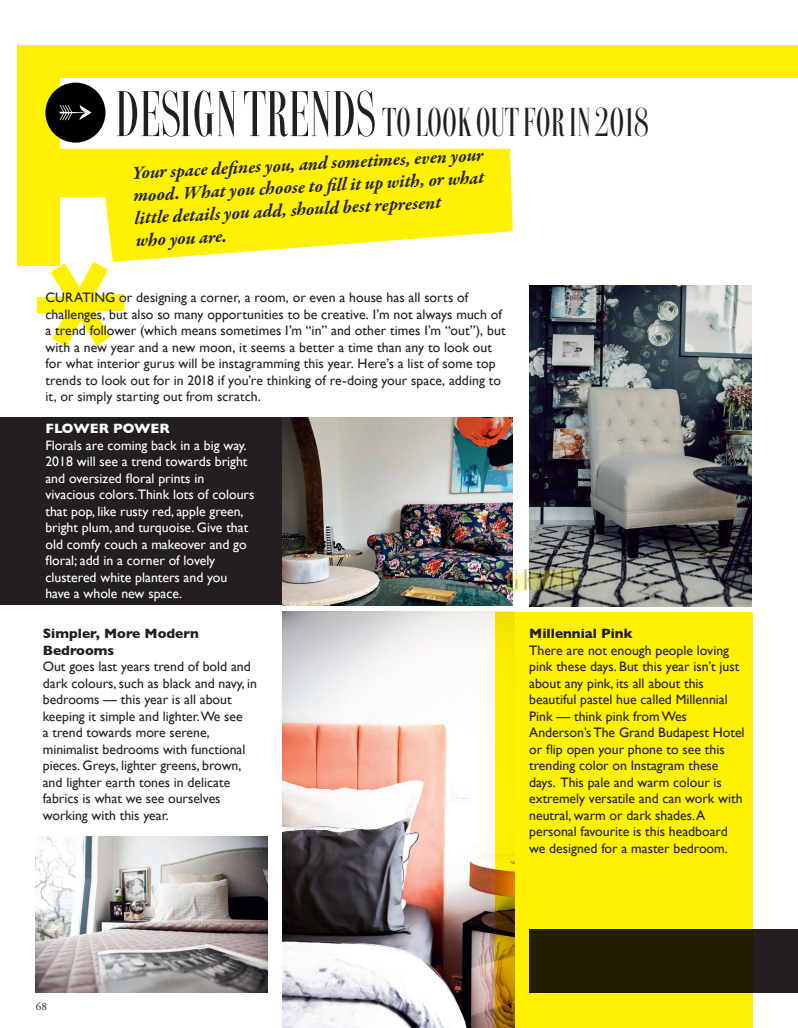
<style>
.page{position:relative;width:798px;height:1028px;background:#fff}
.page>*{position:absolute;margin:0;border:0;box-sizing:border-box;transform-origin:0 0}
.t1{font:37.5px "Grazia New";color:#231f20}
.t2{font:italic 700 18.75px/22.5px "Garamond Premr Pro";color:#231f20;text-align:justify}
.Body_Text{font:13.75px/16.5px "Gill Sans";color:#231f20}
.t3{font:13.75px/16.5px "Gill Sans";color:#fff;text-align:justify}
.t4{font:700 13.75px "Gill Sans";color:#231f20}
.t5{font:700 13.75px "Gill Sans";color:#fff}
.t6{font:11.25px "Adobe Garamond Pro";color:#231f20}
.s1{font-size:60px}
</style>
<div class="page">
<div style="left:529px;top:928px;width:268px;height:64px;background:#231f20"></div>
<img style="left:283px;top:612px;width:212px;height:416px">
<svg style="left:495px;top:612px;width:257px;height:416px;background:#ded000"></svg>
<div style="left:0;top:417px;width:287px;height:188px;background:#231f20"></div>
<div style="left:17px;top:45px;width:780px;height:33px;background:#fff101"></div>
<div style="left:17px;top:51px;width:43px;height:215px;background:#fff101"></div>
<svg style="left:60px;top:149px;width:452px;height:113px;fill:#fff101"></svg>
<svg style="left:37px;top:262px;width:87px;height:85px"></svg>
<div style="left:45px;top:83px;width:60px;height:60px;background:#000;border-radius:50%"></div>
<svg style="left:59px;top:105px;width:32px;height:15px"></svg>
<img style="left:283px;top:417px;width:229px;height:188px">
<img style="left:529px;top:285px;width:222px;height:322px">
<img style="left:35px;top:836px;width:233px;height:156px">
<img style="left:496px;top:556px;width:89px;height:43px">
<p class="t1" style="left:115px;top:102px;width:535px"><span class="s1">DESIGN TRENDS</span> TO LOOK OUT FOR IN 2018</p>
<p class="t2" style="left:132px;top:163px;width:353px;rotate:-3deg">Your space defi nes you, and sometimes, even your mood. What you choose to fi ll it up with, or what little details you add, should best represent</p>
<p class="t2" style="left:135px;top:230px;width:93px;rotate:-3deg">who you are.</p>
<p class="Body_Text" style="left:45px;top:289px;width:424px">CURATING or designing a corner, a room, or even a house has all sorts of</p>
<p class="Body_Text" style="left:45px;top:305px;width:461px">challenges, but also so many opportunities to be creative. I’m not always much of a trend follower (which means sometimes I’m “in” and other times I’m “out”), but with a new year and a new moon, it seems a better a time than any to look out for what interior gurus will be instagramming this year. Here’s a list of some top trends to look out for in 2018 if you’re thinking of re-doing your space, adding to it, or simply starting out from scratch.</p>
<p class="t5" style="left:45px;top:418px;width:126px">FLOWER POWER</p>
<p class="t3" style="left:45px;top:437px;width:203px">Florals are coming back in a big way.<br>2018 will see a trend towards bright and oversized floral prints in</p>
<p class="t3" style="left:45px;top:486px;width:210px;text-align:left">vivacious colors.Think lots of colours that pop, like rusty red, apple green, bright plum, and turquoise. Give that old comfy couch a makeover and go floral; add in a corner of lovely</p>
<p class="t3" style="left:45px;top:569px;width:183px">clustered white planters and you</p>
<p class="t3" style="left:45px;top:585px;width:138px">have a whole new space.</p>
<p class="t4" style="left:43px;top:622px;width:158px">Simpler, More Modern</p>
<p class="t4" style="left:43px;top:639px;width:73px">Bedrooms</p>
<p class="Body_Text" style="left:43px;top:658px;width:216px">Out goes last years trend of bold and dark colours, such as black and navy, in bedrooms — this year is all about</p>
<p class="Body_Text" style="left:43px;top:707px;width:201px">keeping it simple and lighter.We see</p>
<p class="Body_Text" style="left:43px;top:724px;width:169px">a trend towards more serene,</p>
<p class="Body_Text" style="left:43px;top:740px;width:204px">minimalist bedrooms with functional pieces. Greys, lighter greens, brown, and lighter earth tones in delicate</p>
<p class="Body_Text" style="left:43px;top:790px;width:179px">fabrics is what we see ourselves</p>
<p class="Body_Text" style="left:43px;top:806px;width:127px">working with this year.</p>
<p class="t4" style="left:529px;top:622px;width:105px">Millennial Pink</p>
<p class="Body_Text" style="left:529px;top:641px;width:211px">There are not enough people loving pink these days. But this year isn’t just about any pink, its all about this</p>
<p class="Body_Text" style="left:529px;top:691px;width:200px">beautiful pastel hue called Millennial<br>Pink — think pink from Wes</p>
<p class="Body_Text" style="left:529px;top:724px;width:217px">Anderson’s The Grand Budapest Hotel or flip open your phone to see this trending color on Instagram these days. This pale and warm colour is extremely versatile and can work with neutral, warm or dark shades. A</p>
<p class="Body_Text" style="left:529px;top:823px;width:200px">personal favourite is this headboard we designed for a master bedroom.</p>
<p class="t6" style="left:36px;top:999px;width:13px">68</p>
</div>
